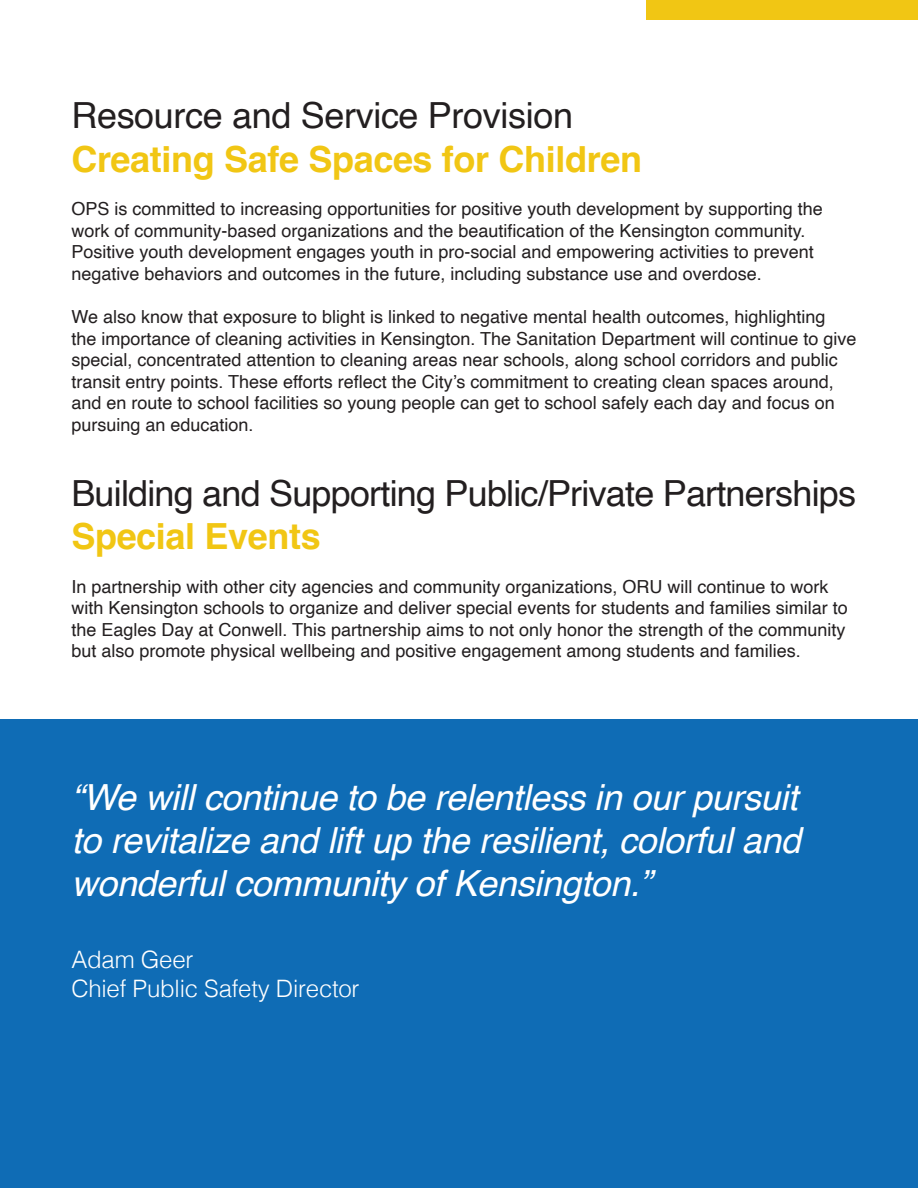
<style>
.page{position:relative;width:918px;height:1188px;background:#fff}
.page>*{position:absolute;margin:0;border:0;box-sizing:border-box;transform-origin:0 0}
.t1{font:italic 36px/43.2px "Helvetica";letter-spacing:-.01em;color:#fff;text-align:justify}
.t2{font:36px "Helvetica";letter-spacing:-.02em;color:#231f20}
.t3{font:700 36px "Helvetica";letter-spacing:-.01em;color:#f1c614}
.t4{font:300 24px/28.8px "Helvetica";letter-spacing:-.01em;color:#fff}
.t5{font:18px/21.6px "Helvetica";color:#231f20}
</style>
<div class="page">
<div style="left:0;top:719px;width:918px;height:469px;background:#0f6cb5"></div>
<div style="left:647px;top:0;width:271px;height:20px;background:#f1c614"></div>
<p class="t2" style="left:71px;top:88px;width:503px">Resource and Service Provision</p>
<p class="t3" style="left:71px;top:137px;width:572px">Creating Safe Spaces for Children</p>
<p class="t5" style="left:71px;top:198px;width:753px">OPS is committed to increasing opportunities for positive youth development by supporting the work of community-based organizations and the beautification of the Kensington community.<br>Positive youth development engages youth in pro-social and empowering activities to prevent negative behaviors and outcomes in the future, including substance use and overdose.</p>
<p class="t5" style="left:71px;top:306px;width:787px">We also know that exposure to blight is linked to negative mental health outcomes, highlighting<br>the importance of cleaning activities in Kensington. The Sanitation Department will continue to give special, concentrated attention to cleaning areas near schools, along school corridors and public transit entry points. These efforts reflect the City’s commitment to creating clean spaces around, and en route to school facilities so young people can get to school safely each day and focus on pursuing an education.</p>
<p class="t2" style="left:71px;top:465px;width:786px">Building and Supporting Public/Private Partnerships</p>
<p class="t3" style="left:71px;top:515px;width:251px">Special Events</p>
<p class="t5" style="left:71px;top:576px;width:778px">In partnership with other city agencies and community organizations, ORU will continue to work with Kensington schools to organize and deliver special events for students and families similar to the Eagles Day at Conwell. This partnership aims to not only honor the strength of the community but also promote physical wellbeing and positive engagement among students and families.</p>
<p class="t1" style="left:71px;top:776px;width:731px">“We will continue to be relentless in our pursuit to revitalize and lift up the resilient, colorful and wonderful community of Kensington.”</p>
<p class="t4" style="left:71px;top:944px;width:290px">Adam Geer<br>Chief Public Safety Director</p>
</div>
